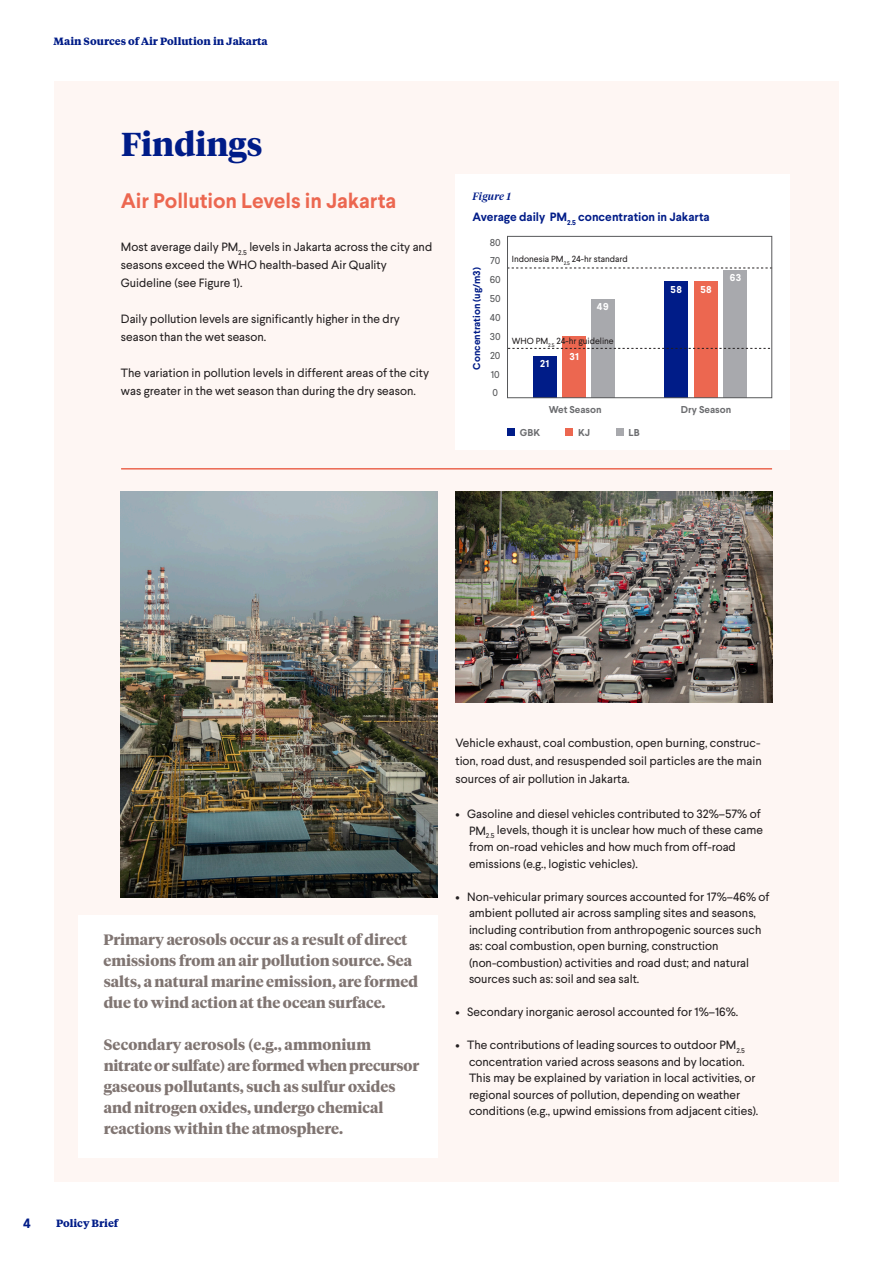
<style>
.page{position:relative;width:893px;height:1263px;background:#fff}
.page>*{position:absolute;margin:0;border:0;box-sizing:border-box;transform-origin:0 0}
.t1{font:700 33px "Tiempos Headline";color:#001c88}
.t2{font:700 21px "Larsseit";letter-spacing:-.005em;color:#ec6750}
.t3{font:700 15px/21px "Tiempos Headline";color:#807572}
.t4{font:700 13.5px "Larsseit";color:#001c88}
.t5{font:12px/16.5px "Larsseit";color:#231f20}
.Body_Text{font:700 12px "Larsseit";color:#001c88}
.Running_Headings{font:700 10.5px "Tiempos Text";color:#001c88}
.Chart_TItle{font:italic 500 10.5px "Tiempos Headline";letter-spacing:.02em;color:#001c88}
.t6{font:700 10.05px "Larsseit";color:#6c6d70}
.t7{font:700 10.05px "Larsseit";color:#001c88}
.t8{font:10.05px "Larsseit";color:#57585a}
.t9{font:700 10.05px "Larsseit";letter-spacing:.05em;color:#fff}
.t10{font:8.85px "Larsseit";color:#231f20}
</style>
<div class="page">
<div style="left:54px;top:81px;width:785px;height:1101px;background:#fef6f3"></div>
<div style="left:455px;top:174px;width:335px;height:276px;background:#fff"></div>
<div style="left:78px;top:915px;width:359px;height:243px;background:#fff"></div>
<hr style="left:121px;top:468px;width:651px;height:2px;background:#ec6750">
<img style="left:121px;top:491px;width:316px;height:407px">
<img style="left:455px;top:491px;width:317px;height:211px">
<div style="left:533px;top:356px;width:23px;height:42px;background:#001c88"></div>
<svg style="left:509px;top:268px;width:259px;height:1px"></svg>
<div style="left:665px;top:282px;width:23px;height:116px;background:#001c88"></div>
<div style="left:563px;top:336px;width:23px;height:62px;background:#ec6750"></div>
<div style="left:694px;top:282px;width:24px;height:116px;background:#ec6750"></div>
<div style="left:591px;top:299px;width:23px;height:99px;background:#a8a9ad"></div>
<div style="left:724px;top:271px;width:23px;height:127px;background:#a8a9ad"></div>
<svg style="left:509px;top:348px;width:261px;height:1px"></svg>
<div style="left:507px;top:236px;width:265px;height:162px;border:1px solid #57585a"></div>
<div style="left:508px;top:428px;width:7px;height:8px;background:#001c88"></div>
<div style="left:566px;top:428px;width:7px;height:8px;background:#ec6750"></div>
<div style="left:616px;top:428px;width:7px;height:8px;background:#a8a9ad"></div>
<p class="Running_Headings" style="left:54px;top:34px;width:216px">Main Sources of Air Pollution in Jakarta</p>
<p class="t1" style="left:121px;top:122px;width:143px">Findings</p>
<p class="t2" style="left:121px;top:187px;width:277px">Air Pollution Levels in Jakarta</p>
<p class="t5" style="left:121px;top:238px;width:313px;line-height:18px">Most average daily PM<sub>2.5</sub> levels in Jakarta across the city and seasons exceed the WHO health-based Air Quality<br>Guideline (see Figure 1).</p>
<p class="t5" style="left:121px;top:310px;width:281px;line-height:18px">Daily pollution levels are significantly higher in the dry season than the wet season.</p>
<p class="t5" style="left:121px;top:364px;width:310px;line-height:18px">The variation in pollution levels in different areas of the city was greater in the wet season than during the dry season.</p>
<p class="Chart_TItle" style="left:472px;top:190px;width:40px">Figure 1</p>
<p class="Body_Text" style="left:472px;top:209px;width:239px">Average daily PM<sub>2.5</sub> concentration in Jakarta</p>
<p class="t8" style="left:490px;top:236px;width:13px">80</p>
<p class="t8" style="left:490px;top:255px;width:12px">70</p>
<p class="t8" style="left:490px;top:273px;width:13px">60</p>
<p class="t8" style="left:490px;top:292px;width:12px">50</p>
<p class="t8" style="left:490px;top:311px;width:12px">40</p>
<p class="t8" style="left:490px;top:330px;width:12px">30</p>
<p class="t8" style="left:490px;top:349px;width:12px">20</p>
<p class="t8" style="left:491px;top:368px;width:10px">10</p>
<p class="t8" style="left:493px;top:387px;width:7px">0</p>
<p class="t7" style="left:470px;top:370px;width:104px;rotate:-90deg">Concentration (ug/m3)</p>
<p class="t10" style="left:512px;top:253px;width:118px">Indonesia PM<sub>2.5</sub> 24-hr standard</p>
<p class="t9" style="left:597px;top:300px;width:13px">49</p>
<p class="t10" style="left:512px;top:335px;width:104px">WHO PM<sub>2.5</sub> 24-hr guideline</p>
<p class="t9" style="left:569px;top:350px;width:11px">31</p>
<p class="t9" style="left:540px;top:357px;width:11px">21</p>
<p class="t9" style="left:670px;top:283px;width:13px">58</p>
<p class="t9" style="left:700px;top:283px;width:13px">58</p>
<p class="t9" style="left:730px;top:271px;width:13px">63</p>
<p class="t6" style="left:549px;top:402px;width:54px">Wet Season</p>
<p class="t6" style="left:520px;top:426px;width:22px">GBK</p>
<p class="t6" style="left:578px;top:426px;width:14px">KJ</p>
<p class="t6" style="left:628px;top:426px;width:13px">LB</p>
<p class="t6" style="left:681px;top:402px;width:52px">Dry Season</p>
<p class="t3" style="left:103px;top:928px;width:316px">Primary aerosols occur as a result of direct emissions from an air pollution source. Sea salts, a natural marine emission, are formed due to wind action at the ocean surface.</p>
<p class="t3" style="left:104px;top:1033px;width:317px">Secondary aerosols (e.g., ammonium nitrate or sulfate) are formed when precursor gaseous pollutants, such as sulfur oxides and nitrogen oxides, undergo chemical reactions within the atmosphere.</p>
<p class="t4" style="left:23px;top:1214px;width:9px">4</p>
<p class="Running_Headings" style="left:56px;top:1215px;width:64px">Policy Brief</p>
<p class="t5" style="left:455px;top:734px;width:308px;line-height:18px;text-align:justify">Vehicle exhaust, coal combustion, open burning, construc&shy;tion, road dust, and resuspended soil particles are the main sources of air pollution in Jakarta.</p>
<p class="t5" style="left:469px;top:805px;width:296px;text-indent:-14px">• Gasoline and diesel vehicles contributed to 32%–57% of PM<sub>2.5</sub> levels, though it is unclear how much of these came from on-road vehicles and how much from off-road emissions (e.g., logistic vehicles).</p>
<p class="t5" style="left:469px;top:888px;width:302px;text-indent:-14px">• Non-vehicular primary sources accounted for 17%–46% of ambient polluted air across sampling sites and seasons, including contribution from anthropogenic sources such as: coal combustion, open burning, construction (non-combustion) activities and road dust; and natural sources such as: soil and sea salt.</p>
<p class="t5" style="left:455px;top:1003px;width:284px">• Secondary inorganic aerosol accounted for 1%–16%.</p>
<p class="t5" style="left:469px;top:1036px;width:291px;text-indent:-13px">• The contributions of leading sources to outdoor PM<sub>2.5 </sub>concentration varied across seasons and by location.<br>This may be explained by variation in local activities, or regional sources of pollution, depending on weather conditions (e.g., upwind emissions from adjacent cities).</p>
</div>
